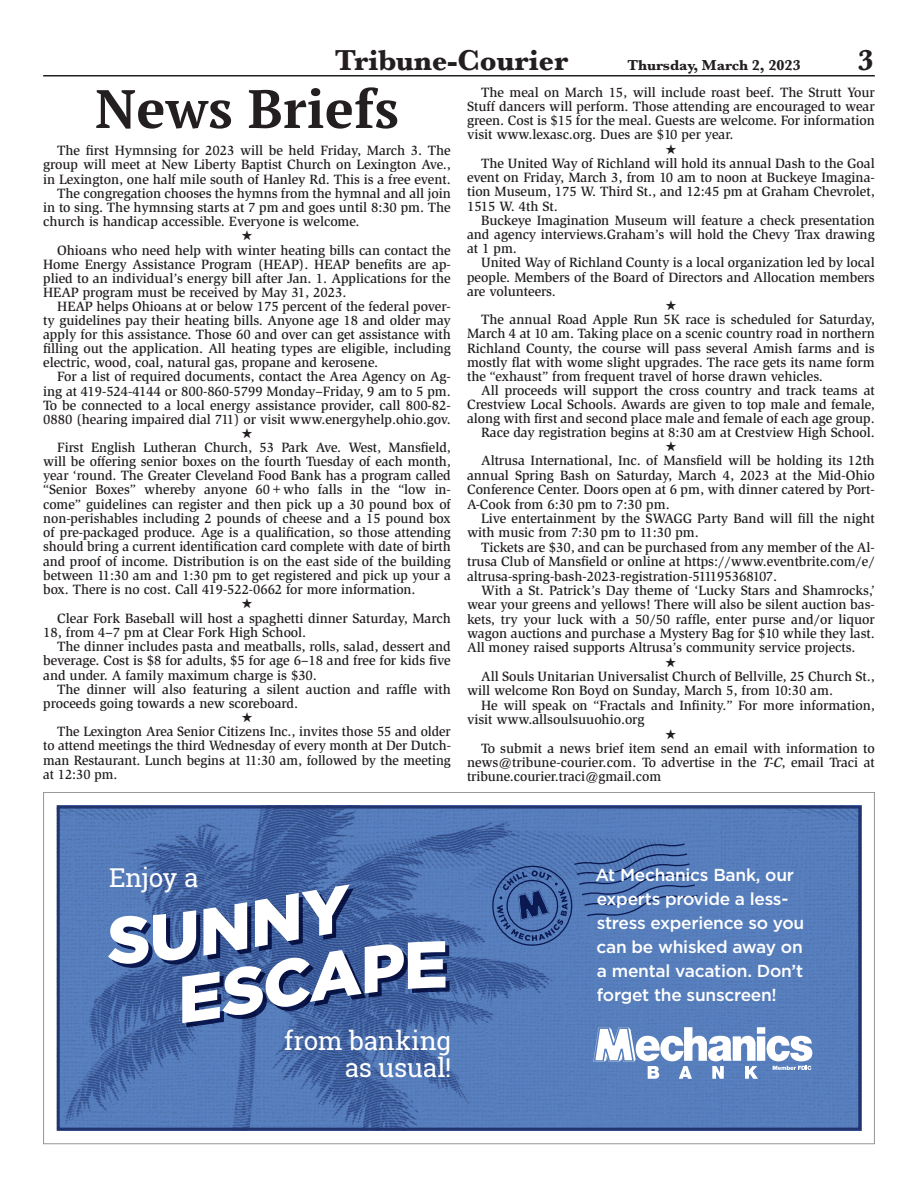
<style>
.page{position:relative;width:918px;height:1188px;background:#fff}
.page>*{position:absolute;margin:0;border:0;box-sizing:border-box;transform-origin:0 0}
.Byline{font:700 54px "PT Serif";letter-spacing:.005em;color:#231f20}
.t1{font:700 30px "Baskerville";letter-spacing:-.005em;color:#231f20}
.t2{font:25.95px/26.7px "Roboto Slab";letter-spacing:-.005em;color:#fff;text-align:right}
.t3{font:500 17.4px/23.9px "Gotham";letter-spacing:-.015em;color:#fff}
.t4{font:700 15px "Baskerville";letter-spacing:-.005em;color:#231f20}
.BodyText{font:500 13.8px/14.2px "Slimbach";letter-spacing:-.005em;color:#231f20;text-align:justify}
.s1{font-style:italic}
</style>
<div class="page">
<hr style="left:43px;top:75px;width:832px;height:1px;background:#231f20">
<img style="left:61px;top:810px;width:796px;height:317px">
<div style="left:57px;top:806px;width:804px;height:325px;border:3px solid #22346f"></div>
<svg style="left:492px;top:843px;width:206px;height:103px;background:#4d71ae"></svg>
<svg style="left:593px;top:1027px;width:219px;height:52px"></svg>
<svg style="left:108px;top:884px;width:342px;height:143px"></svg>
<h2 class="t1" style="left:335px;top:39px;width:235px">Tribune-Courier</h2>
<p class="t4" style="left:627px;top:55px;width:175px">Thursday, March 2, 2023</p>
<p class="t1" style="left:858px;top:39px;width:18px">3</p>
<p class="Byline" style="left:95px;top:73px;width:305px">News Briefs</p>
<p class="BodyText" style="left:43px;top:143px;width:409px;text-indent:14px">The first Hymnsing for 2023 will be held Friday, March 3. The group will meet at New Liberty Baptist Church on Lexington Ave., in Lexington, one half mile south of Hanley Rd. This is a free event.</p>
<p class="BodyText" style="left:43px;top:186px;width:409px;text-indent:14px">The congregation chooses the hymns from the hymnal and all join in to sing. The hymnsing starts at 7 pm and goes until 8:30 pm. The church is handicap accessible. Everyone is welcome.</p>
<p class="BodyText" style="left:43px;top:243px;width:409px;text-indent:14px">Ohioans who need help with winter heating bills can contact the Home Energy Assistance Program (HEAP). HEAP benefits are ap&shy;plied to an individual’s energy bill after Jan. 1. Applications for the HEAP program must be received by May 31, 2023.</p>
<p class="BodyText" style="left:43px;top:299px;width:409px;text-indent:14px">HEAP helps Ohioans at or below 175 percent of the federal pover&shy;ty guidelines pay their heating bills. Anyone age 18 and older may apply for this assistance. Those 60 and over can get assistance with filling out the application. All heating types are eligible, including electric, wood, coal, natural gas, propane and kerosene.</p>
<p class="BodyText" style="left:43px;top:370px;width:409px;text-indent:14px">For a list of required documents, contact the Area Agency on Ag&shy;ing at 419-524-4144 or 800-860-5799 Monday–Friday, 9 am to 5 pm.<br>To be connected to a local energy assistance provider, call 800-82- 0880 (hearing impaired dial 711) or visit www.energyhelp.ohio.gov.</p>
<p class="BodyText" style="left:43px;top:440px;width:409px;text-indent:14px">First English Lutheran Church, 53 Park Ave. West, Mansfield, will be offering senior boxes on the fourth Tuesday of each month, year ‘round. The Greater Cleveland Food Bank has a program called “Senior Boxes” whereby anyone 60+who falls in the “low in&shy;come” guidelines can register and then pick up a 30 pound box of non-perishables including 2 pounds of cheese and a 15 pound box of pre-packaged produce. Age is a qualification, so those attending should bring a current identification card complete with date of birth and proof of income. Distribution is on the east side of the building between 11:30 am and 1:30 pm to get registered and pick up your a box. There is no cost. Call 419-522-0662 for more information.</p>
<p class="BodyText" style="left:43px;top:611px;width:409px;text-indent:14px">Clear Fork Baseball will host a spaghetti dinner Saturday, March<br>18, from 4–7 pm at Clear Fork High School.</p>
<p class="BodyText" style="left:43px;top:639px;width:409px;text-indent:14px">The dinner includes pasta and meatballs, rolls, salad, dessert and beverage. Cost is $8 for adults, $5 for age 6–18 and free for kids five and under. A family maximum charge is $30.</p>
<p class="BodyText" style="left:43px;top:682px;width:409px;text-indent:14px">The dinner will also featuring a silent auction and raffle with proceeds going towards a new scoreboard.</p>
<p class="BodyText" style="left:43px;top:725px;width:409px;text-indent:14px">The Lexington Area Senior Citizens Inc., invites those 55 and older to attend meetings the third Wednesday of every month at Der Dutch&shy;man Restaurant. Lunch begins at 11:30 am, followed by the meeting at 12:30 pm.</p>
<p class="BodyText" style="left:467px;top:85px;width:409px;text-indent:14px">The meal on March 15, will include roast beef. The Strutt Your Stuff dancers will perform. Those attending are encouraged to wear green. Cost is $15 for the meal. Guests are welcome. For information visit www.lexasc.org. Dues are $10 per year.</p>
<p class="BodyText" style="left:467px;top:156px;width:409px;text-indent:14px">The United Way of Richland will hold its annual Dash to the Goal event on Friday, March 3, from 10 am to noon at Buckeye Imagina&shy;tion Museum, 175 W. Third St., and 12:45 pm at Graham Chevrolet, 1515 W. 4th St.</p>
<p class="BodyText" style="left:467px;top:213px;width:409px;text-indent:14px">Buckeye Imagination Museum will feature a check presentation and agency interviews.Graham’s will hold the Chevy Trax drawing at 1 pm.</p>
<p class="BodyText" style="left:467px;top:256px;width:409px;text-indent:14px">United Way of Richland County is a local organization led by local people. Members of the Board of Directors and Allocation members are volunteers.</p>
<p class="BodyText" style="left:467px;top:313px;width:409px;text-indent:14px">The annual Road Apple Run 5K race is scheduled for Saturday, March 4 at 10 am. Taking place on a scenic country road in northern Richland County, the course will pass several Amish farms and is mostly flat with wome slight upgrades. The race gets its name form the “exhaust” from frequent travel of horse drawn vehicles.</p>
<p class="BodyText" style="left:467px;top:383px;width:409px;text-indent:14px">All proceeds will support the cross country and track teams at Crestview Local Schools. Awards are given to top male and female, along with first and second place male and female of each age group.</p>
<p class="BodyText" style="left:481px;top:425px;width:395px">Race day registration begins at 8:30 am at Crestview High School.</p>
<p class="BodyText" style="left:467px;top:454px;width:409px;text-indent:14px">Altrusa International, Inc. of Mansfield will be holding its 12th annual Spring Bash on Saturday, March 4, 2023 at the Mid-Ohio Conference Center. Doors open at 6 pm, with dinner catered by Port-A-Cook from 6:30 pm to 7:30 pm.</p>
<p class="BodyText" style="left:467px;top:511px;width:409px;text-indent:14px">Live entertainment by the SWAGG Party Band will fill the night with music from 7:30 pm to 11:30 pm.</p>
<p class="BodyText" style="left:467px;top:540px;width:409px;text-indent:14px">Tickets are $30, and can be purchased from any member of the Al&shy;trusa Club of Mansfield or online at https://www.eventbrite.com/e/ altrusa-spring-bash-2023-registration-511195368107.</p>
<p class="BodyText" style="left:467px;top:583px;width:409px;text-indent:14px">With a St. Patrick’s Day theme of ‘Lucky Stars and Shamrocks,’ wear your greens and yellows! There will also be silent auction bas&shy;kets, try your luck with a 50/50 raffle, enter purse and/or liquor wagon auctions and purchase a Mystery Bag for $10 while they last.<br>All money raised supports Altrusa’s community service projects.</p>
<p class="BodyText" style="left:467px;top:669px;width:409px;text-indent:14px">All Souls Unitarian Universalist Church of Bellville, 25 Church St., will welcome Ron Boyd on Sunday, March 5, from 10:30 am.</p>
<p class="BodyText" style="left:467px;top:698px;width:409px;text-indent:14px">He will speak on “Fractals and Infinity.” For more information, visit www.allsoulsuuohio.org</p>
<p class="BodyText" style="left:467px;top:741px;width:409px;text-indent:14px">To submit a news brief item send an email with information to news@tribune-courier.com. To advertise in the <span class="s1">T-C</span>, email Traci at tribune.courier.traci@gmail.com</p>
<p class="t2" style="left:109px;top:864px;width:91px">Enjoy a</p>
<p class="t2" style="left:284px;top:1027px;width:169px">from banking as usual!</p>
<p class="t3" style="left:595px;top:863px;width:210px">At Mechanics Bank, our experts provide a less&shy;stress experience so you can be whisked away on a mental vacation. Don’t forget the sunscreen!</p>
</div>
